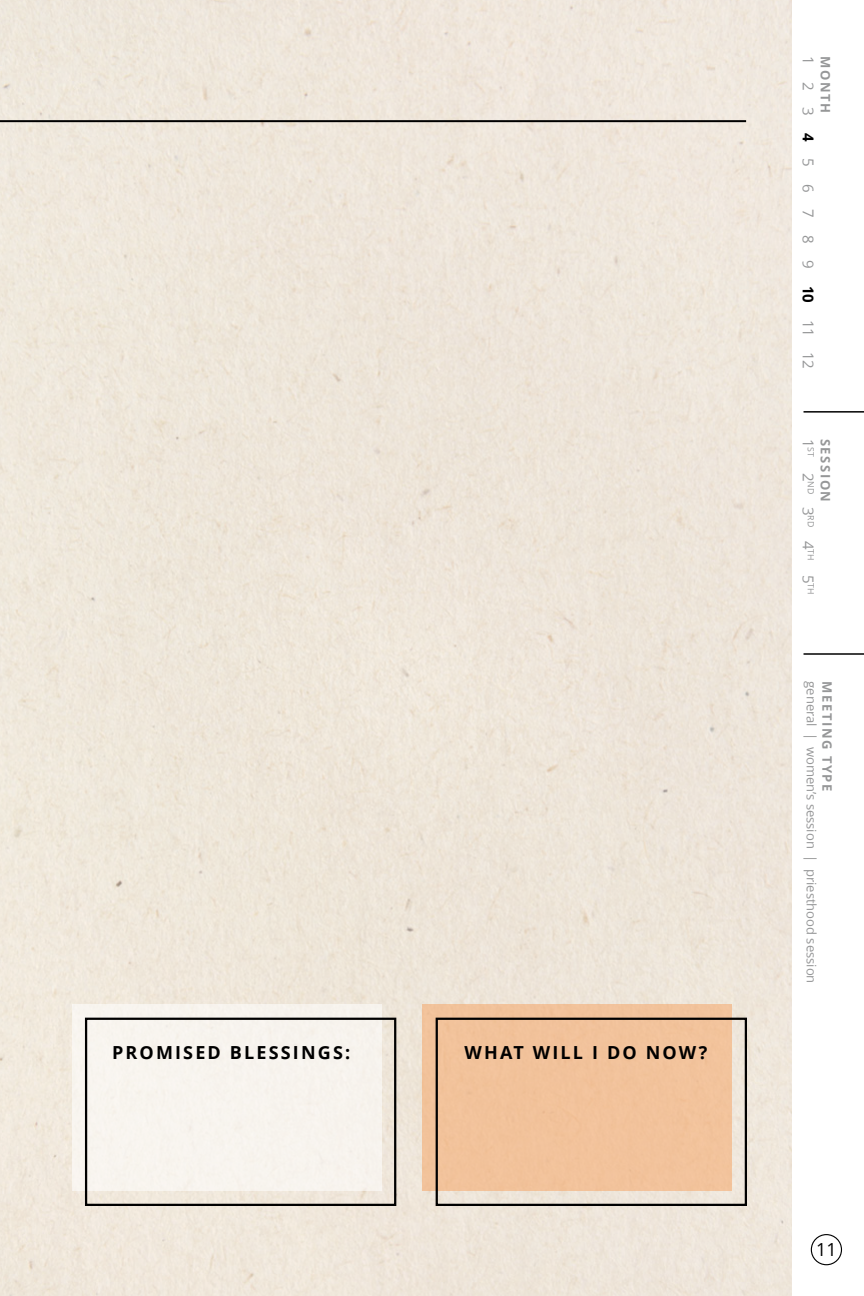
<style>
.page{position:relative;width:864px;height:1296px;background:#fff}
.page>*{position:absolute;margin:0;border:0;box-sizing:border-box;transform-origin:0 0}
.FIGimg_title{font:700 18px "Zoramlds Lat";letter-spacing:.12em;color:#000}
.page_number{font:18px "Zoramlds Lat";color:#000}
.t1{font:15px "Zoramlds Lat";color:#969798}
.t2{font:13px "Zoramlds Lat";color:#969798}
.t3{font:700 13px "Zoramlds Lat";letter-spacing:.12em;color:#969798}
.t4{font:8.8px "Zoramlds Lat";color:#969798}
.s1{font-weight:700;color:#000}
.s2{font-size:15px}
</style>
<div class="page">
<div style="left:72px;top:1005px;width:309px;height:186px;background:#f7f4ee"></div>
<div style="left:85px;top:1018px;width:311px;height:188px;border:2px solid #000"></div>
<div style="left:423px;top:1005px;width:309px;height:186px;background:#f2c29b"></div>
<div style="left:436px;top:1018px;width:311px;height:188px;border:2px solid #000"></div>
<hr style="left:804px;top:653px;width:60px;height:2px;background:#000">
<hr style="left:804px;top:411px;width:60px;height:2px;background:#000">
<hr style="left:0;top:120px;width:746px;height:2px;background:#000">
<div style="left:811px;top:1234px;width:31px;height:31px;border:1px solid #000;border-radius:50%"></div>
<p class="FIGimg_title" style="left:112px;top:1039px;width:240px">PROMISED BLESSINGS:</p>
<p class="FIGimg_title" style="left:465px;top:1039px;width:244px">WHAT WILL I DO NOW?</p>
<p class="t1" style="left:819px;top:56px;width:10px;rotate:90deg">1</p>
<p class="t3" style="left:835px;top:56px;width:58px;rotate:90deg">MONTH</p>
<p class="t1" style="left:819px;top:82px;width:289px;rotate:90deg">2 3 <span class="s1">4</span> 5 6 7 8 9 <span class="s1">10</span> 11 12</p>
<p class="t1" style="left:819px;top:439px;width:10px;rotate:90deg">1</p>
<p class="t3" style="left:835px;top:439px;width:65px;rotate:90deg">SESSION</p>
<p class="t4" style="left:817px;top:447px;width:149px;rotate:90deg">ST <span class="s2">2</span>ND <span class="s2">3</span>RD <span class="s2">4</span>TH <span class="s2">5</span>TH</p>
<p class="t2" style="left:821px;top:681px;width:304px;rotate:90deg">general | women’s session | priesthood session</p>
<p class="t3" style="left:837px;top:681px;width:112px;rotate:90deg">MEETING TYPE</p>
<p class="page_number" style="left:816px;top:1236px;width:22px">11</p>
</div>
